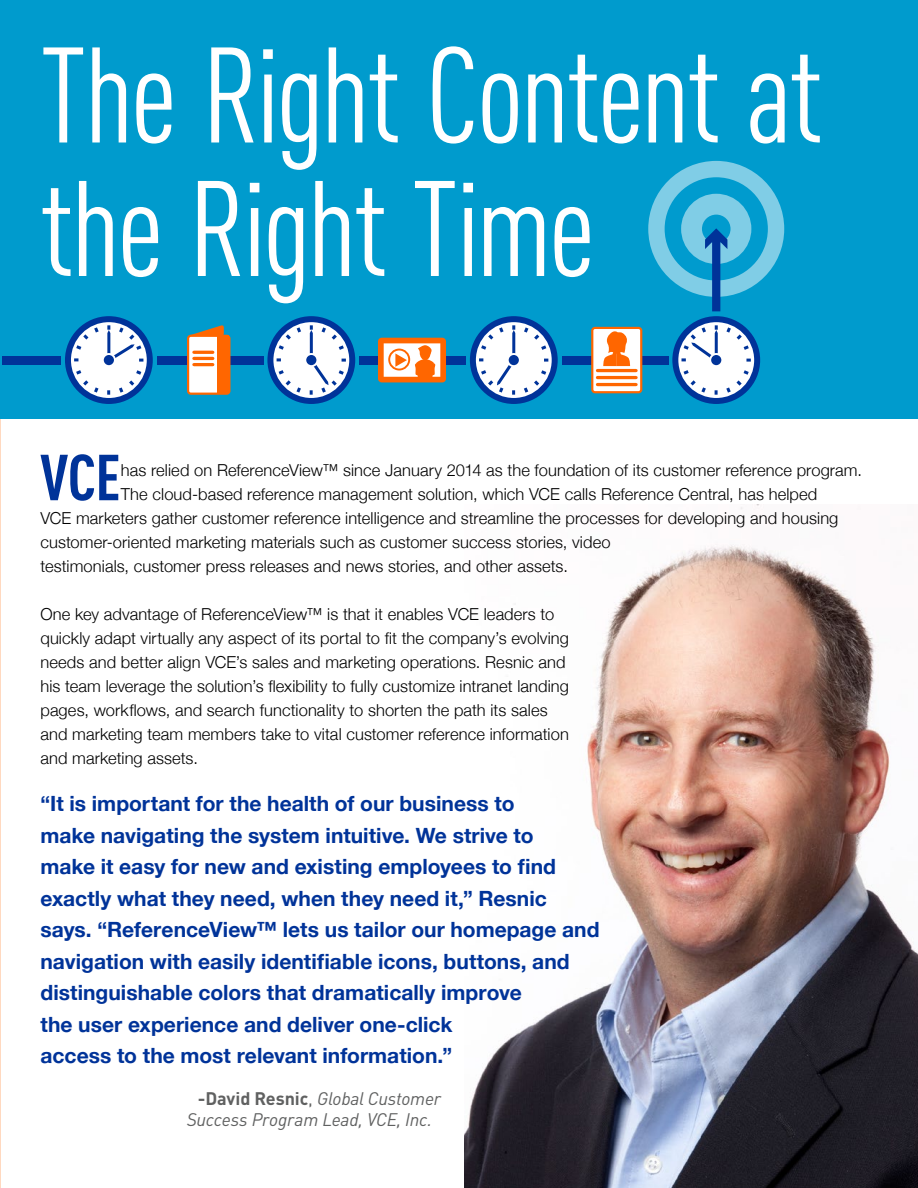
<style>
.page{position:relative;width:918px;height:1188px;background:#fff}
.page>*{position:absolute;margin:0;border:0;box-sizing:border-box;transform-origin:0 0}
.Headlines{font:condensed 133.5px/133.5px "DIN Pro";letter-spacing:-.025em;color:#fff}
._1st_Paragraph{font:700 condensed 63.9px "DIN Pro";color:#039}
.Main_text{font:700 21px/31.5px "Helvetica Neue";color:#039}
.t1{font:italic 18px/21px "DIN Pro";letter-spacing:-.01em;color:#606161}
.Main_text-2{font:300 16.5px/24px "Helvetica Neue";letter-spacing:.005em;color:#000}
._1st_Paragraph-2{font:300 16.5px "Helvetica Neue";letter-spacing:.005em;color:#000}
.s1{font-weight:700;font-style:normal}
.s2{font-style:normal}
</style>
<div class="page">
<img style="left:464px;top:504px;width:454px;height:684px">
<div style="left:0;top:0;width:918px;height:418px;background:#009bcd"></div>
<div style="left:648px;top:161px;width:136px;height:136px;background:#80cde6;border-radius:50%"></div>
<svg style="left:65px;top:316px;width:88px;height:88px"></svg>
<svg style="left:267px;top:316px;width:88px;height:88px"></svg>
<svg style="left:470px;top:316px;width:88px;height:88px"></svg>
<svg style="left:672px;top:316px;width:88px;height:88px"></svg>
<div style="left:157px;top:356px;width:106px;height:8px;background:#039"></div>
<div style="left:2px;top:356px;width:59px;height:8px;background:#039"></div>
<div style="left:359px;top:356px;width:107px;height:8px;background:#039"></div>
<div style="left:562px;top:356px;width:106px;height:8px;background:#039"></div>
<svg style="left:592px;top:328px;width:49px;height:64px"></svg>
<div style="left:591px;top:327px;width:51px;height:66px;border:2px solid #f60;border-radius:3px"></div>
<hr style="left:597px;top:369px;width:39px;height:3px;background:#f60">
<hr style="left:597px;top:376px;width:39px;height:3px;background:#f60">
<hr style="left:597px;top:383px;width:39px;height:3px;background:#f60">
<svg style="left:603px;top:330px;width:27px;height:36px"></svg>
<div style="left:188px;top:336px;width:41px;height:58px;background:#fff;border-radius:3px"></div>
<div style="left:187px;top:335px;width:44px;height:60px;border:2px solid #f60;border-radius:3px"></div>
<div style="left:217px;top:336px;width:12px;height:57px;background:#f60"></div>
<hr style="left:194px;top:351px;width:19px;height:3px;background:#f60">
<hr style="left:194px;top:357px;width:19px;height:3px;background:#f60">
<hr style="left:194px;top:363px;width:19px;height:3px;background:#f60">
<svg style="left:189px;top:325px;width:35px;height:11px"></svg>
<svg style="left:378px;top:338px;width:68px;height:44px;background:#fea66b"></svg>
<div style="left:712px;top:236px;width:8px;height:75px;background:#039"></div>
<svg style="left:665px;top:177px;width:103px;height:103px"></svg>
<p class="Headlines" style="left:40px;top:28px;width:783px">The Right Content at the Right Time</p>
<p class="_1st_Paragraph" style="left:40px;top:439px;width:82px">VCE</p>
<p class="_1st_Paragraph-2" style="left:121px;top:460px;width:743px">has relied on ReferenceView™ since January 2014 as the foundation of its customer reference program.</p>
<p class="_1st_Paragraph-2" style="left:121px;top:484px;width:698px">The cloud-based reference management solution, which VCE calls Reference Central, has helped</p>
<p class="_1st_Paragraph-2" style="left:40px;top:508px;width:799px">VCE marketers gather customer reference intelligence and streamline the processes for developing and housing</p>
<p class="_1st_Paragraph-2" style="left:40px;top:532px;width:572px">customer-oriented marketing materials such as customer success stories, video</p>
<p class="_1st_Paragraph-2" style="left:40px;top:556px;width:529px">testimonials, customer press releases and news stories, and other assets.</p>
<p class="Main_text-2" style="left:40px;top:602px;width:530px">One key advantage of ReferenceView™ is that it enables VCE leaders to quickly adapt virtually any aspect of its portal to fit the company’s evolving needs and better align VCE’s sales and marketing operations. Resnic and his team leverage the solution’s flexibility to fully customize intranet landing pages, workflows, and search functionality to shorten the path its sales and marketing team members take to vital customer reference information and marketing assets.</p>
<p class="Main_text" style="left:40px;top:788px;width:561px">“It is important for the health of our business to<br>make navigating the system intuitive. We strive to<br>make it easy for new and existing employees to find exactly what they need, when they need it,” Resnic says. “ReferenceView™ lets us tailor our homepage and navigation with easily identifiable icons, buttons, and distinguishable colors that dramatically improve<br>the user experience and deliver one-click<br>access to the most relevant information.”</p>
<p class="t1" style="left:187px;top:1088px;width:256px;text-indent:11px"><span class="s1">-David Resnic</span><span class="s2">,</span> Global Customer<br>Success Program Lead, VCE, Inc.</p>
</div>
